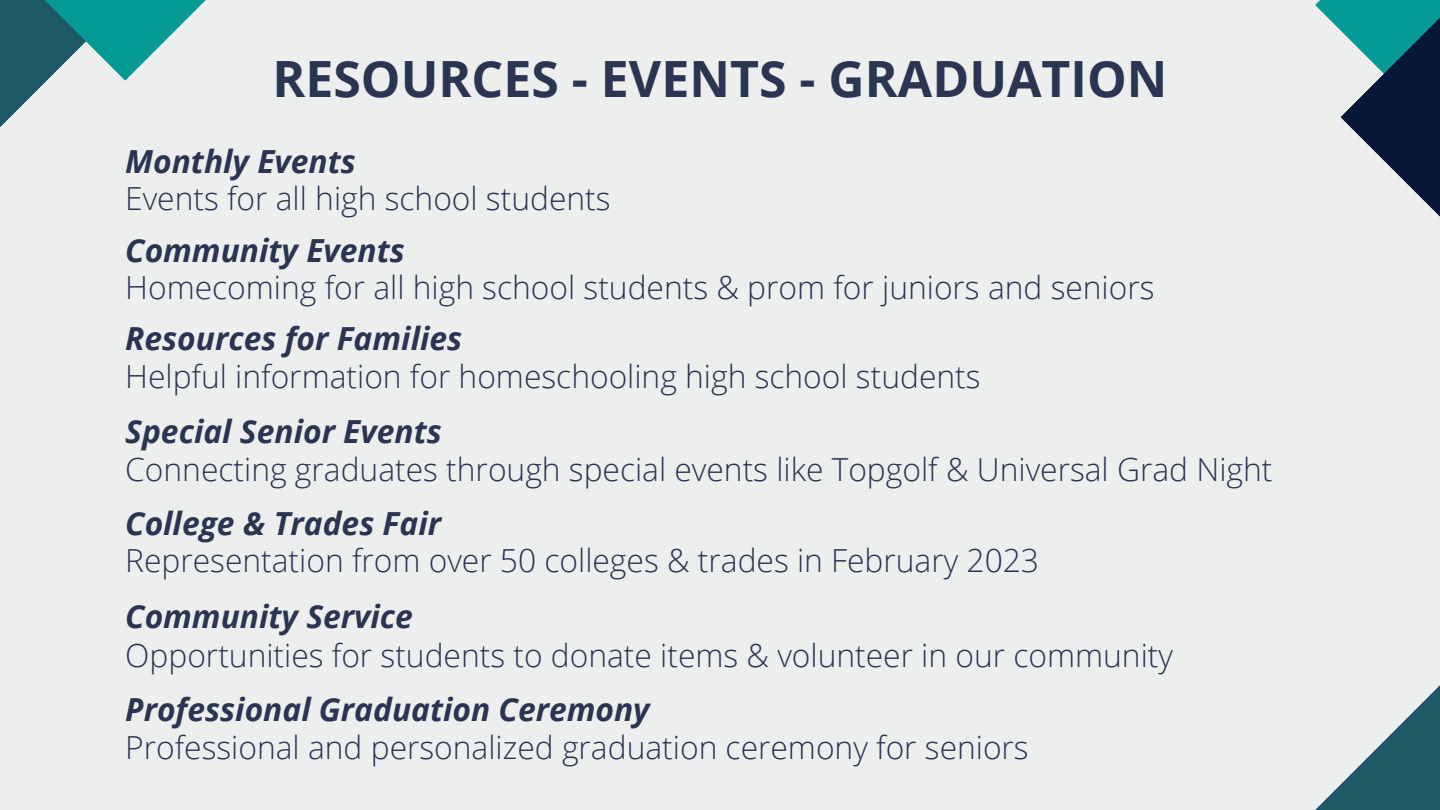
<style>
.page{position:relative;width:1440px;height:810px;background:#edefef}
.page>*{position:absolute;margin:0;border:0;box-sizing:border-box;transform-origin:0 0}
.t1{font:700 50px "Open Sans";color:#2b3450}
.t2{font:300 31.8px "Open Sans";color:#2b3450}
.t3{font:italic 700 31.8px "Open Sans";color:#2b3450}
</style>
<div class="page">
<svg style="left:1315px;top:685px;width:125px;height:125px"></svg>
<svg style="left:1315px;top:0;width:125px;height:217px"></svg>
<svg style="left:0;top:0;width:206px;height:127px"></svg>
<p class="t1" style="left:272px;top:44px;width:897px">RESOURCES - EVENTS - GRADUATION</p>
<p class="t3" style="left:125px;top:139px;width:232px">Monthly Events</p>
<p class="t2" style="left:125px;top:176px;width:487px">Events for all high school students</p>
<p class="t3" style="left:125px;top:228px;width:281px">Community Events</p>
<p class="t2" style="left:125px;top:265px;width:1031px">Homecoming for all high school students &amp; prom for juniors and seniors</p>
<p class="t3" style="left:125px;top:317px;width:339px">Resources for Families</p>
<p class="t2" style="left:125px;top:354px;width:857px">Helpful information for homeschooling high school students</p>
<p class="t3" style="left:125px;top:409px;width:318px">Special Senior Events</p>
<p class="t2" style="left:125px;top:447px;width:1149px">Connecting graduates through special events like Topgolf &amp; Universal Grad Night</p>
<p class="t3" style="left:125px;top:501px;width:317px">College &amp; Trades Fair</p>
<p class="t2" style="left:125px;top:538px;width:915px">Representation from over 50 colleges &amp; trades in February 2023</p>
<p class="t3" style="left:125px;top:594px;width:289px">Community Service</p>
<p class="t2" style="left:125px;top:633px;width:1049px">Opportunities for students to donate items &amp; volunteer in our community</p>
<p class="t3" style="left:125px;top:688px;width:526px">Professional Graduation Ceremony</p>
<p class="t2" style="left:125px;top:725px;width:905px">Professional and personalized graduation ceremony for seniors</p>
</div>
